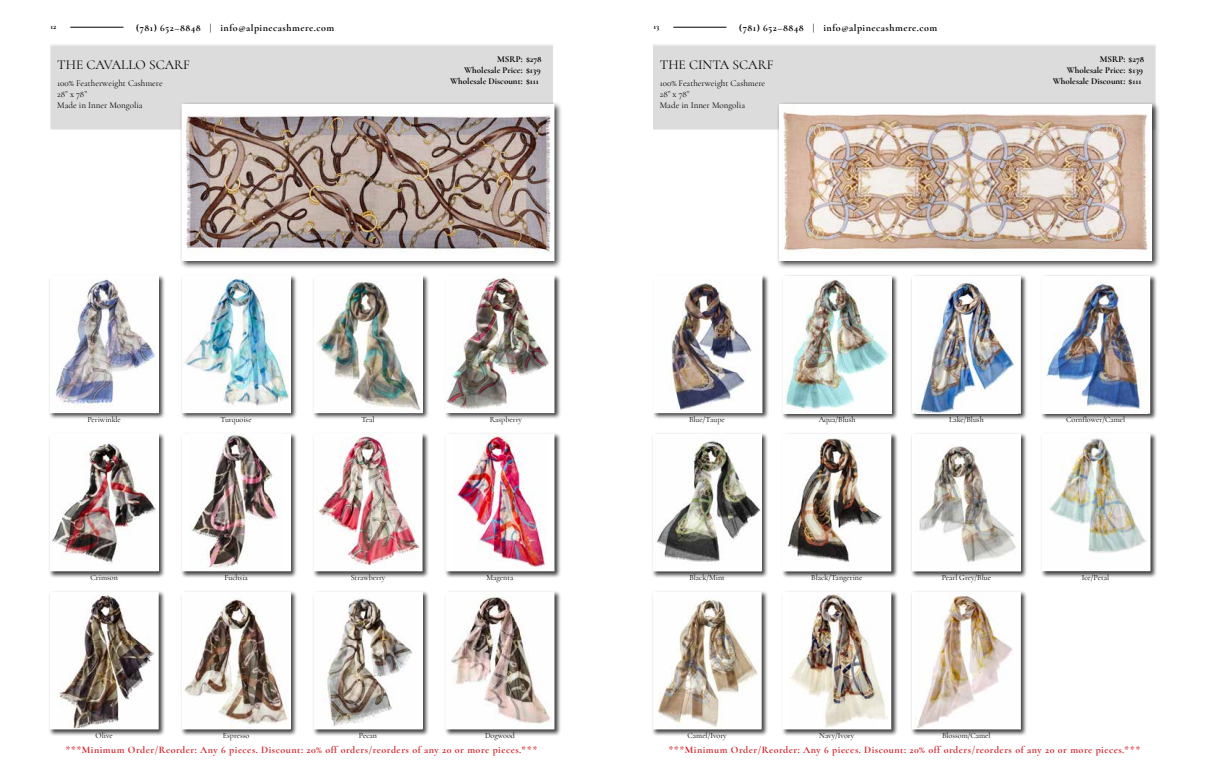
<style>
.page{position:relative;width:1206px;height:774px;background:#fff}
.page>*{position:absolute;margin:0;border:0;box-sizing:border-box;transform-origin:0 0}
.t1{font:13.5px "Cormorant";color:#000}
.t2{font:700 10px "Cormorant";letter-spacing:.05em;color:#d2232a}
.t3{font:700 10px "Cormorant";letter-spacing:.05em;color:#000}
.t4{font:9px/10.8px "Cormorant";color:#000}
.t5{font:700 9px "Cormorant";color:#000}
.t6{font:8px "Cormorant";color:#000}
.t7{font:700 8px "Cormorant";color:#000}
</style>
<div class="page">
<hr style="left:70px;top:27px;width:54px;height:1px;background:#000">
<hr style="left:673px;top:27px;width:54px;height:1px;background:#000">
<div style="left:652px;top:45px;width:504px;height:85px;background:#dcdcdc"></div>
<div style="left:652px;top:44px;width:505px;height:87px;border:1px solid #fff"></div>
<div style="left:651px;top:590px;width:117px;height:146px;background:#000;opacity:.75"></div>
<img style="left:655px;top:594px;width:105px;height:133px">
<div style="left:653px;top:592px;width:109px;height:137px;border:1px solid #fff"></div>
<div style="left:781px;top:590px;width:117px;height:146px;background:#000;opacity:.75"></div>
<div style="left:783px;top:592px;width:108px;height:137px;background:#fff"></div>
<img style="left:790px;top:594px;width:97px;height:133px">
<div style="left:911px;top:590px;width:117px;height:146px;background:#000;opacity:.75"></div>
<div style="left:912px;top:592px;width:108px;height:137px;background:#fff"></div>
<img style="left:915px;top:595px;width:98px;height:132px">
<div style="left:912px;top:592px;width:109px;height:137px;border:1px solid #fff"></div>
<div style="left:781px;top:275px;width:117px;height:145px;background:#000;opacity:.75"></div>
<img style="left:785px;top:278px;width:105px;height:134px">
<div style="left:911px;top:275px;width:117px;height:145px;background:#000;opacity:.75"></div>
<div style="left:912px;top:276px;width:108px;height:137px;background:#fff"></div>
<img style="left:920px;top:282px;width:95px;height:130px">
<div style="left:912px;top:276px;width:109px;height:138px;border:1px solid #fff"></div>
<div style="left:1040px;top:275px;width:117px;height:145px;background:#000;opacity:.75"></div>
<img style="left:1043px;top:278px;width:104px;height:134px">
<div style="left:652px;top:274px;width:117px;height:146px;background:#000;opacity:.75"></div>
<img style="left:655px;top:277px;width:105px;height:134px">
<div style="left:651px;top:432px;width:117px;height:146px;background:#000;opacity:.75"></div>
<img style="left:655px;top:436px;width:105px;height:133px">
<div style="left:781px;top:432px;width:117px;height:146px;background:#000;opacity:.75"></div>
<img style="left:784px;top:436px;width:105px;height:133px">
<div style="left:911px;top:432px;width:117px;height:146px;background:#000;opacity:.75"></div>
<img style="left:914px;top:436px;width:105px;height:133px">
<div style="left:1040px;top:432px;width:117px;height:146px;background:#000;opacity:.75"></div>
<div style="left:1042px;top:434px;width:108px;height:137px;background:#fff"></div>
<img style="left:1050px;top:438px;width:97px;height:115px">
<div style="left:776px;top:102px;width:384px;height:167px;background:#000;opacity:.75"></div>
<img style="left:781px;top:106px;width:369px;height:153px">
<div style="left:779px;top:104px;width:373px;height:157px;border:1px solid #fff"></div>
<div style="left:50px;top:45px;width:504px;height:85px;background:#dcdcdc"></div>
<div style="left:49px;top:44px;width:505px;height:87px;border:1px solid #fff"></div>
<div style="left:48px;top:590px;width:117px;height:146px;background:#000;opacity:.75"></div>
<div style="left:50px;top:592px;width:108px;height:137px;background:#fff"></div>
<img style="left:58px;top:594px;width:97px;height:133px">
<div style="left:50px;top:592px;width:109px;height:137px;border:1px solid #fff"></div>
<div style="left:180px;top:590px;width:117px;height:146px;background:#000;opacity:.75"></div>
<img style="left:184px;top:594px;width:105px;height:133px">
<div style="left:312px;top:590px;width:117px;height:146px;background:#000;opacity:.75"></div>
<img style="left:316px;top:594px;width:105px;height:133px">
<div style="left:444px;top:590px;width:117px;height:146px;background:#000;opacity:.75"></div>
<img style="left:448px;top:594px;width:103px;height:133px">
<div style="left:180px;top:432px;width:117px;height:146px;background:#000;opacity:.75"></div>
<div style="left:182px;top:434px;width:108px;height:137px;background:#fff"></div>
<img style="left:189px;top:435px;width:93px;height:133px">
<div style="left:312px;top:432px;width:117px;height:146px;background:#000;opacity:.75"></div>
<img style="left:317px;top:435px;width:103px;height:134px">
<div style="left:314px;top:433px;width:109px;height:138px;border:1px solid #fff"></div>
<div style="left:444px;top:432px;width:117px;height:146px;background:#000;opacity:.75"></div>
<div style="left:446px;top:434px;width:108px;height:137px;background:#fff"></div>
<img style="left:455px;top:435px;width:92px;height:132px">
<div style="left:48px;top:432px;width:117px;height:146px;background:#000;opacity:.75"></div>
<img style="left:52px;top:435px;width:105px;height:134px">
<div style="left:179px;top:102px;width:384px;height:167px;background:#000;opacity:.75"></div>
<img style="left:184px;top:106px;width:368px;height:153px">
<div style="left:182px;top:104px;width:372px;height:157px;border:1px solid #fff"></div>
<div style="left:180px;top:274px;width:117px;height:146px;background:#000;opacity:.75"></div>
<img style="left:184px;top:277px;width:105px;height:134px">
<div style="left:312px;top:274px;width:117px;height:146px;background:#000;opacity:.75"></div>
<img style="left:316px;top:277px;width:105px;height:134px">
<div style="left:48px;top:274px;width:117px;height:146px;background:#000;opacity:.75"></div>
<img style="left:52px;top:277px;width:105px;height:134px">
<div style="left:444px;top:274px;width:117px;height:146px;background:#000;opacity:.75"></div>
<img style="left:447px;top:277px;width:103px;height:134px">
<p class="t7" style="left:50px;top:21px;width:7px">12</p>
<p class="t3" style="left:136px;top:21px;width:200px">(781) 652–8848 | info@alpinecashmere.com</p>
<p class="t7" style="left:653px;top:21px;width:7px">13</p>
<p class="t3" style="left:739px;top:21px;width:200px">(781) 652–8848 | info@alpinecashmere.com</p>
<h1 class="t1" style="left:660px;top:57px;width:115px">THE CINTA SCARF</h1>
<p class="t4" style="left:660px;top:78px;width:107px">100% Featherweight Cashmere<br>28” x 78”<br>Made in Inner Mongolia</p>
<p class="t5" style="left:497px;top:54px;width:46px">MSRP: $278</p>
<p class="t5" style="left:464px;top:65px;width:78px">Wholesale Price: $139</p>
<p class="t5" style="left:450px;top:75px;width:90px">Wholesale Discount: $111</p>
<h1 class="t1" style="left:57px;top:57px;width:134px">THE CAVALLO SCARF</h1>
<p class="t4" style="left:57px;top:78px;width:107px">100% Featherweight Cashmere<br>28” x 78”<br>Made in Inner Mongolia</p>
<p class="t5" style="left:1100px;top:54px;width:46px">MSRP: $278</p>
<p class="t5" style="left:1067px;top:65px;width:78px">Wholesale Price: $139</p>
<p class="t5" style="left:1053px;top:75px;width:90px">Wholesale Discount: $111</p>
<p class="t6" style="left:87px;top:414px;width:35px">Periwinkle</p>
<p class="t6" style="left:221px;top:414px;width:33px">Turquoise</p>
<p class="t6" style="left:362px;top:414px;width:15px">Teal</p>
<p class="t6" style="left:490px;top:414px;width:34px">Raspberry</p>
<p class="t6" style="left:689px;top:415px;width:37px">Blue/Taupe</p>
<p class="t6" style="left:819px;top:415px;width:38px">Aqua/Blush</p>
<p class="t6" style="left:949px;top:415px;width:36px">Lake/Blush</p>
<p class="t6" style="left:1066px;top:415px;width:61px">Cornflower/Camel</p>
<p class="t6" style="left:91px;top:572px;width:29px">Crimson</p>
<p class="t6" style="left:224px;top:573px;width:25px">Fuchsia</p>
<p class="t6" style="left:351px;top:573px;width:36px">Strawberry</p>
<p class="t6" style="left:487px;top:573px;width:28px">Magenta</p>
<p class="t6" style="left:689px;top:573px;width:37px">Black/Mint</p>
<p class="t6" style="left:811px;top:573px;width:52px">Black/Tangerine</p>
<p class="t6" style="left:942px;top:573px;width:51px">Pearl Grey/Blue</p>
<p class="t6" style="left:1082px;top:573px;width:29px">Ice/Petal</p>
<p class="t6" style="left:96px;top:731px;width:19px">Olive</p>
<p class="t6" style="left:223px;top:731px;width:28px">Espresso</p>
<p class="t6" style="left:359px;top:731px;width:20px">Pecan</p>
<p class="t6" style="left:485px;top:731px;width:31px">Dogwood</p>
<p class="t6" style="left:688px;top:731px;width:41px">Camel/Ivory</p>
<p class="t6" style="left:819px;top:731px;width:37px">Navy/Ivory</p>
<p class="t6" style="left:942px;top:731px;width:50px">Blossom/Camel</p>
<p class="t2" style="left:66px;top:744px;width:473px">***Minimum Order/Reorder: Any 6 pieces. Discount: 20% off orders/reorders of any 20 or more pieces.***</p>
<p class="t2" style="left:669px;top:744px;width:473px">***Minimum Order/Reorder: Any 6 pieces. Discount: 20% off orders/reorders of any 20 or more pieces.***</p>
</div>
